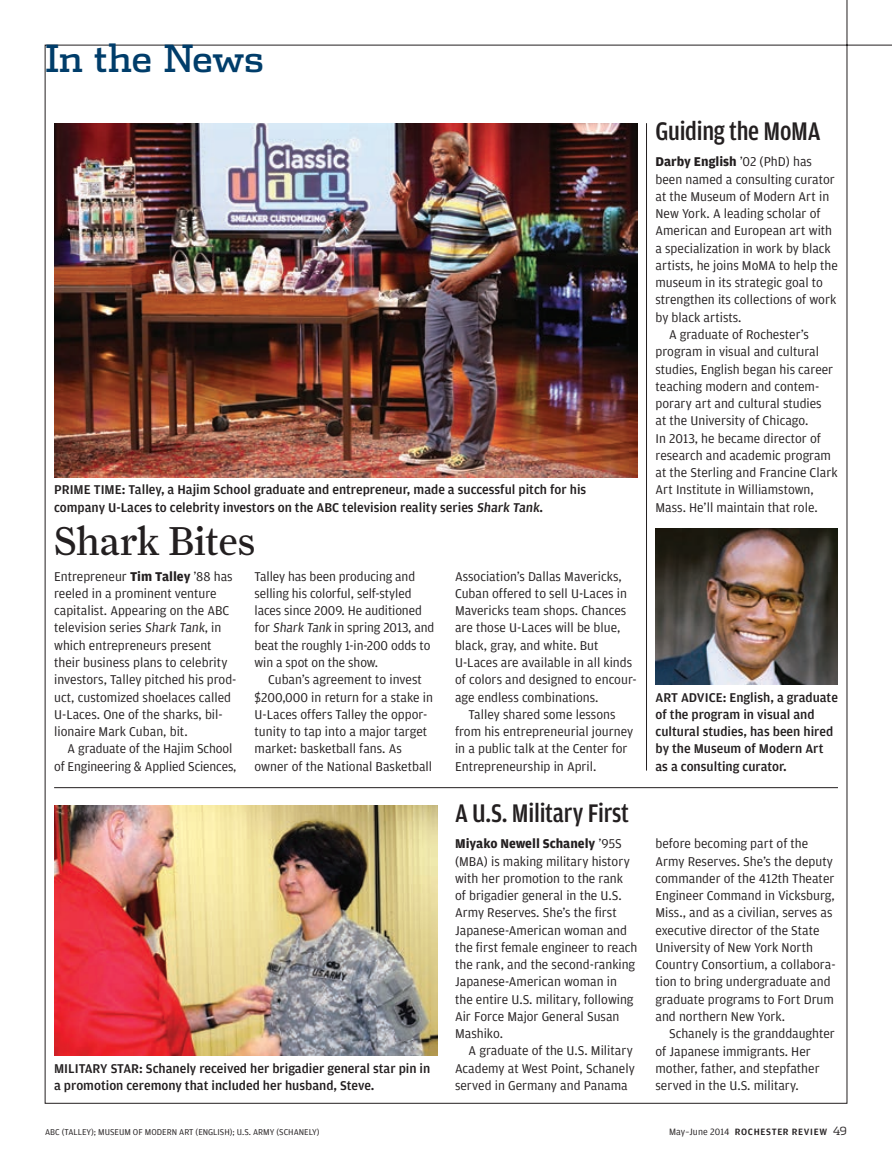
<style>
.page{position:relative;width:892px;height:1162px;background:#fff}
.page>*{position:absolute;margin:0;border:0;box-sizing:border-box;transform-origin:0 0}
.t1{font:40.5px "Farnham Display";color:#231f20}
.t2{font:37.5px "Dispatch";letter-spacing:-.02em;color:#003d6a}
.t3{font:500 27px "Amplitude Cond";letter-spacing:-.01em;color:#231f20}
.t4{font:13.5px "Amplitude";color:#231f20}
.t5{font:500 13.5px/17.2px "Amplitude";color:#231f20}
.t6{font:700 13.5px "Amplitude";color:#231f20}
.t7{font:500 9.75px "Amplitude";letter-spacing:.065em;color:#231f20}
.t8{font:9px "Amplitude";color:#231f20}
.s1{font-style:italic}
.s2{font-weight:700}
.s3{font-weight:400}
.s4{font-family:"Dispatch";font-weight:300;font-size:11.25px}
</style>
<div class="page">
<img style="left:45px;top:0;width:846px;height:1103px">
<hr style="left:646px;top:123px;width:1px;height:647px;background:#231f20">
<h2 class="t2" style="left:45px;top:33px;width:220px">In the News</h2>
<p class="t5" style="left:54px;top:481px;width:533px">PRIME TIME: Talley, a Hajim School graduate and entrepreneur, made a successful pitch for his company U-Laces to celebrity investors on the ABC television reality series <span class="s1">Shark Tank</span>.</p>
<p class="t1" style="left:54px;top:517px;width:202px">Shark Bites</p>
<p class="t4" style="left:54px;top:568px;width:180px">Entrepreneur <span class="s2">Tim Talley</span> ’88 has</p>
<p class="t4" style="left:54px;top:585px;width:164px">reeled in a prominent venture</p>
<p class="t4" style="left:54px;top:603px;width:177px">capitalist. Appearing on the ABC</p>
<p class="t4" style="left:54px;top:620px;width:169px">television series <span class="s1">Shark Tank</span>, in</p>
<p class="t4" style="left:54px;top:637px;width:159px">which entrepreneurs present</p>
<p class="t4" style="left:54px;top:654px;width:175px">their business plans to celebrity</p>
<p class="t4" style="left:54px;top:672px;width:184px">investors, Talley pitched his prod-</p>
<p class="t4" style="left:54px;top:689px;width:178px">uct, customized shoelaces called</p>
<p class="t4" style="left:54px;top:706px;width:170px">U-Laces. One of the sharks, bil-</p>
<p class="t4" style="left:54px;top:723px;width:135px">lionaire Mark Cuban, bit.</p>
<p class="t4" style="left:68px;top:741px;width:166px">A graduate of the Hajim School</p>
<p class="t4" style="left:54px;top:758px;width:184px">of Engineering &amp; Applied Sciences,</p>
<p class="t4" style="left:254px;top:568px;width:162px">Talley has been producing and</p>
<p class="t4" style="left:254px;top:585px;width:158px">selling his colorful, self-styled</p>
<p class="t4" style="left:254px;top:603px;width:169px">laces since 2009. He auditioned</p>
<p class="t4" style="left:254px;top:620px;width:181px">for <span class="s1">Shark Tank</span> in spring 2013, and</p>
<p class="t4" style="left:254px;top:637px;width:177px">beat the roughly 1-in-200 odds to</p>
<p class="t4" style="left:254px;top:654px;width:125px">win a spot on the show.</p>
<p class="t4" style="left:268px;top:672px;width:155px">Cuban’s agreement to invest</p>
<p class="t4" style="left:254px;top:689px;width:180px">$200,000 in return for a stake in</p>
<p class="t4" style="left:254px;top:706px;width:174px">U-Laces offers Talley the oppor-</p>
<p class="t4" style="left:254px;top:723px;width:174px">tunity to tap into a major target</p>
<p class="t4" style="left:254px;top:741px;width:149px">market: basketball fans. As</p>
<p class="t4" style="left:254px;top:758px;width:179px">owner of the National Basketball</p>
<p class="t5" style="left:54px;top:1059px;width:377px">MILITARY STAR: Schanely received her brigadier general star pin in a promotion ceremony that included her husband, Steve.</p>
<p class="t8" style="left:45px;top:1126px;width:276px">ABC (TALLEY); MUSEUM OF MODERN ART (ENGLISH); U.S. ARMY (SCHANELY)</p>
<p class="t4" style="left:455px;top:568px;width:168px">Association’s Dallas Mavericks,</p>
<p class="t4" style="left:455px;top:585px;width:173px">Cuban offered to sell U-Laces in</p>
<p class="t4" style="left:455px;top:603px;width:173px">Mavericks team shops. Chances</p>
<p class="t4" style="left:455px;top:620px;width:167px">are those U-Laces will be blue,</p>
<p class="t4" style="left:455px;top:637px;width:145px">black, gray, and white. But</p>
<p class="t4" style="left:455px;top:654px;width:178px">U-Laces are available in all kinds</p>
<p class="t4" style="left:455px;top:672px;width:183px">of colors and designed to encour-</p>
<p class="t4" style="left:455px;top:689px;width:145px">age endless combinations.</p>
<p class="t4" style="left:468px;top:706px;width:148px">Talley shared some lessons</p>
<p class="t4" style="left:455px;top:723px;width:179px">from his entrepreneurial journey</p>
<p class="t4" style="left:455px;top:741px;width:174px">in a public talk at the Center for</p>
<p class="t4" style="left:455px;top:758px;width:143px">Entrepreneurship in April.</p>
<p class="t3" style="left:455px;top:798px;width:175px">A U.S. Military First</p>
<p class="t6" style="left:455px;top:836px;width:168px">Miyako Newell Schanely <span class="s3">’95S</span></p>
<p class="t4" style="left:455px;top:853px;width:176px">(MBA) is making military history</p>
<p class="t4" style="left:455px;top:870px;width:169px">with her promotion to the rank</p>
<p class="t4" style="left:455px;top:887px;width:168px">of brigadier general in the U.S.</p>
<p class="t4" style="left:455px;top:905px;width:163px">Army Reserves. She’s the first</p>
<p class="t4" style="left:455px;top:922px;width:173px">Japanese-American woman and</p>
<p class="t4" style="left:455px;top:939px;width:184px">the first female engineer to reach</p>
<p class="t4" style="left:455px;top:956px;width:181px">the rank, and the second-ranking</p>
<p class="t4" style="left:455px;top:974px;width:163px">Japanese-American woman in</p>
<p class="t4" style="left:455px;top:991px;width:180px">the entire U.S. military, following</p>
<p class="t4" style="left:455px;top:1008px;width:166px">Air Force Major General Susan</p>
<p class="t4" style="left:455px;top:1025px;width:50px">Mashiko.</p>
<p class="t4" style="left:468px;top:1043px;width:166px">A graduate of the U.S. Military</p>
<p class="t4" style="left:455px;top:1060px;width:181px">Academy at West Point, Schanely</p>
<p class="t4" style="left:455px;top:1077px;width:174px">served in Germany and Panama</p>
<p class="t3" style="left:655px;top:117px;width:166px">Guiding the MoMA</p>
<p class="t6" style="left:655px;top:154px;width:158px">Darby English <span class="s3">’02 (PhD) has</span></p>
<p class="t4" style="left:655px;top:171px;width:181px">been named a consulting curator</p>
<p class="t4" style="left:655px;top:189px;width:175px">at the Museum of Modern Art in</p>
<p class="t4" style="left:655px;top:206px;width:166px">New York. A leading scholar of</p>
<p class="t4" style="left:655px;top:223px;width:178px">American and European art with</p>
<p class="t4" style="left:655px;top:240px;width:177px">a specialization in work by black</p>
<p class="t4" style="left:655px;top:258px;width:184px">artists, he joins MoMA to help the</p>
<p class="t4" style="left:655px;top:275px;width:169px">museum in its strategic goal to</p>
<p class="t4" style="left:655px;top:292px;width:182px">strengthen its collections of work</p>
<p class="t4" style="left:655px;top:309px;width:87px">by black artists.</p>
<p class="t4" style="left:668px;top:327px;width:141px">A graduate of Rochester’s</p>
<p class="t4" style="left:655px;top:344px;width:165px">program in visual and cultural</p>
<p class="t4" style="left:655px;top:361px;width:179px">studies, English began his career</p>
<p class="t4" style="left:655px;top:378px;width:165px">teaching modern and contem-</p>
<p class="t4" style="left:655px;top:396px;width:168px">porary art and cultural studies</p>
<p class="t4" style="left:655px;top:413px;width:154px">at the University of Chicago.</p>
<p class="t4" style="left:655px;top:430px;width:167px">In 2013, he became director of</p>
<p class="t4" style="left:655px;top:448px;width:177px">research and academic program</p>
<p class="t4" style="left:655px;top:465px;width:183px">at the Sterling and Francine Clark</p>
<p class="t4" style="left:655px;top:482px;width:160px">Art Institute in Williamstown,</p>
<p class="t4" style="left:655px;top:499px;width:164px">Mass. He’ll maintain that role.</p>
<p class="t5" style="left:655px;top:688px;width:184px">ART ADVICE: English, a graduate of the program in visual and cultural studies, has been hired by the Museum of Modern Art as a consulting curator.</p>
<p class="t4" style="left:655px;top:836px;width:154px">before becoming part of the</p>
<p class="t4" style="left:655px;top:853px;width:179px">Army Reserves. She’s the deputy</p>
<p class="t4" style="left:655px;top:870px;width:180px">commander of the 412th Theater</p>
<p class="t4" style="left:655px;top:887px;width:181px">Engineer Command in Vicksburg,</p>
<p class="t4" style="left:655px;top:905px;width:178px">Miss., and as a civilian, serves as</p>
<p class="t4" style="left:655px;top:922px;width:165px">executive director of the State</p>
<p class="t4" style="left:655px;top:939px;width:159px">University of New York North</p>
<p class="t4" style="left:655px;top:956px;width:181px">Country Consortium, a collabora-</p>
<p class="t4" style="left:655px;top:974px;width:176px">tion to bring undergraduate and</p>
<p class="t4" style="left:655px;top:991px;width:180px">graduate programs to Fort Drum</p>
<p class="t4" style="left:655px;top:1008px;width:131px">and northern New York.</p>
<p class="t4" style="left:668px;top:1025px;width:167px">Schanely is the granddaughter</p>
<p class="t4" style="left:655px;top:1043px;width:157px">of Japanese immigrants. Her</p>
<p class="t4" style="left:655px;top:1060px;width:165px">mother, father, and stepfather</p>
<p class="t4" style="left:655px;top:1077px;width:145px">served in the U.S. military.</p>
<p class="t7" style="left:668px;top:1125px;width:179px"><span class="s3">May–June 2014</span> ROCHESTER REVIEW <span class="s4">49</span></p>
</div>
